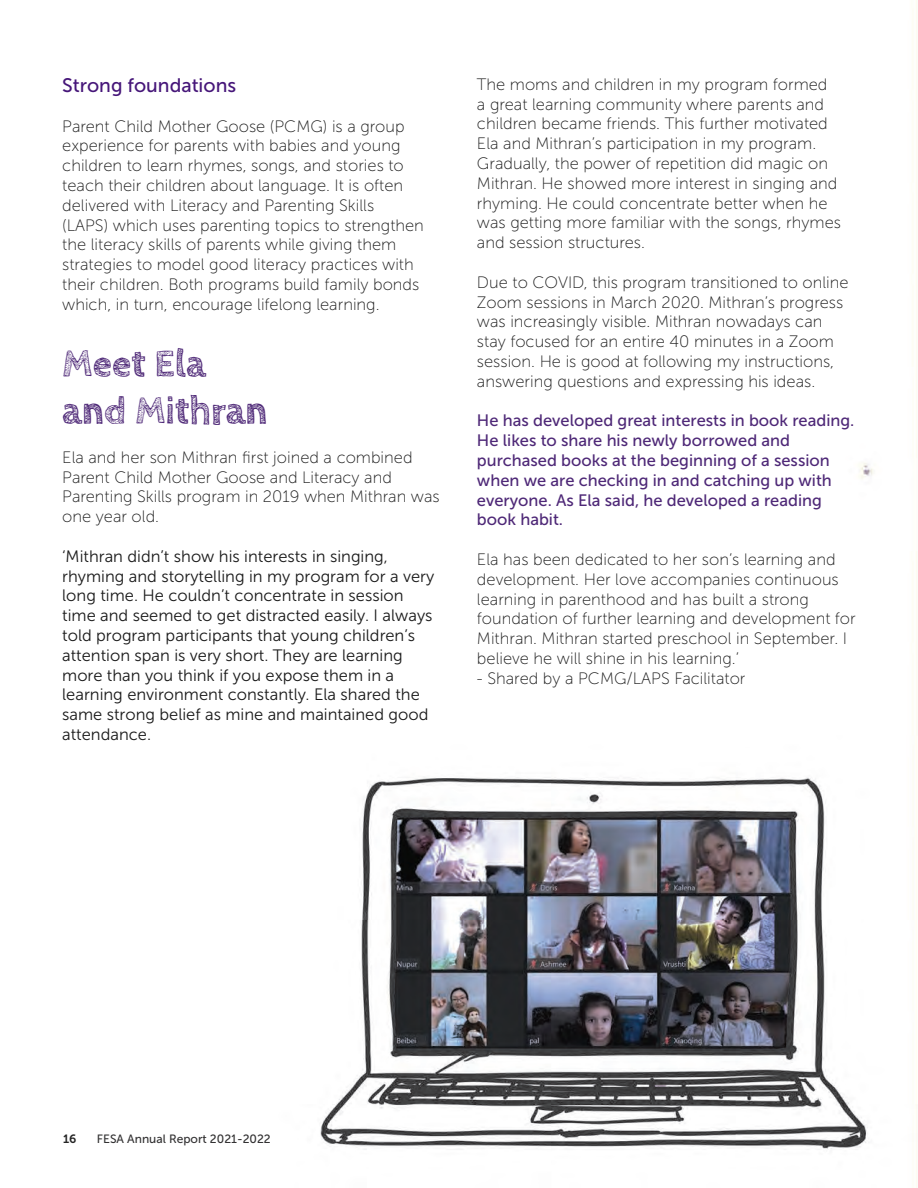
<style>
.page{position:relative;width:918px;height:1188px;background:#fff}
.page>*{position:absolute;margin:0;border:0;box-sizing:border-box;transform-origin:0 0}
.t1{font:700 39px "Cabin Sketch";letter-spacing:-.005em;color:#4e2877}
.t2{font:19.5px "Museo Sans 500";color:#461679}
.t3{font:16.5px/19.8px "Museo Sans 100";color:#1a1a1a}
.t4{font:16.5px/19.8px "Museo Sans 300";color:#1a1a1a}
.t5{font:16.5px/19.8px "Museo Sans 500";color:#4e2877}
.t6{font:12px "Museo Sans 500";color:#333233}
.t7{font:12px "Museo Sans 700";color:#252525}
</style>
<div class="page">
<img style="left:320px;top:0;width:597px;height:1188px">
<p class="t2" style="left:62px;top:75px;width:175px">Strong foundations</p>
<p class="t3" style="left:62px;top:116px;width:363px">Parent Child Mother Goose (PCMG) is a group experience for parents with babies and young children to learn rhymes, songs, and stories to teach their children about language. It is often delivered with Literacy and Parenting Skills (LAPS) which uses parenting topics to strengthen the literacy skills of parents while giving them strategies to model good literacy practices with their children. Both programs build family bonds which, in turn, encourage lifelong learning.</p>
<p class="t1" style="left:62px;top:342px;width:145px">Meet Ela</p>
<p class="t1" style="left:62px;top:389px;width:207px">and Mithran</p>
<p class="t3" style="left:62px;top:447px;width:379px">Ela and her son Mithran first joined a combined Parent Child Mother Goose and Literacy and Parenting Skills program in 2019 when Mithran was one year old.</p>
<p class="t4" style="left:62px;top:546px;width:374px">‘Mithran didn’t show his interests in singing, rhyming and storytelling in my program for a very long time. He couldn’t concentrate in session time and seemed to get distracted easily. I always told program participants that young children’s attention span is very short. They are learning more than you think if you expose them in a learning environment constantly. Ela shared the same strong belief as mine and maintained good attendance.</p>
<p class="t3" style="left:477px;top:74px;width:366px">The moms and children in my program formed<br>a great learning community where parents and children became friends. This further motivated Ela and Mithran’s participation in my program.<br>Gradually, the power of repetition did magic on Mithran. He showed more interest in singing and rhyming. He could concentrate better when he was getting more familiar with the songs, rhymes and session structures.</p>
<p class="t3" style="left:477px;top:272px;width:373px">Due to COVID, this program transitioned to online Zoom sessions in March 2020. Mithran’s progress was increasingly visible. Mithran nowadays can stay focused for an entire 40 minutes in a Zoom session. He is good at following my instructions, answering questions and expressing his ideas.</p>
<p class="t5" style="left:477px;top:411px;width:379px">He has developed great interests in book reading.<br>He likes to share his newly borrowed and purchased books at the beginning of a session when we are checking in and catching up with everyone. As Ela said, he developed a reading</p>
<p class="t5" style="left:477px;top:510px;width:88px">book habit.</p>
<p class="t3" style="left:477px;top:550px;width:380px">Ela has been dedicated to her son’s learning and development. Her love accompanies continuous learning in parenthood and has built a strong foundation of further learning and development for Mithran. Mithran started preschool in September. I believe he will shine in his learning.’</p>
<p class="t3" style="left:477px;top:668px;width:270px">- Shared by a PCMG/LAPS Facilitator</p>
<p class="t7" style="left:63px;top:1132px;width:15px">16</p>
<p class="t6" style="left:97px;top:1132px;width:175px">FESA Annual Report 2021-2022</p>
</div>
